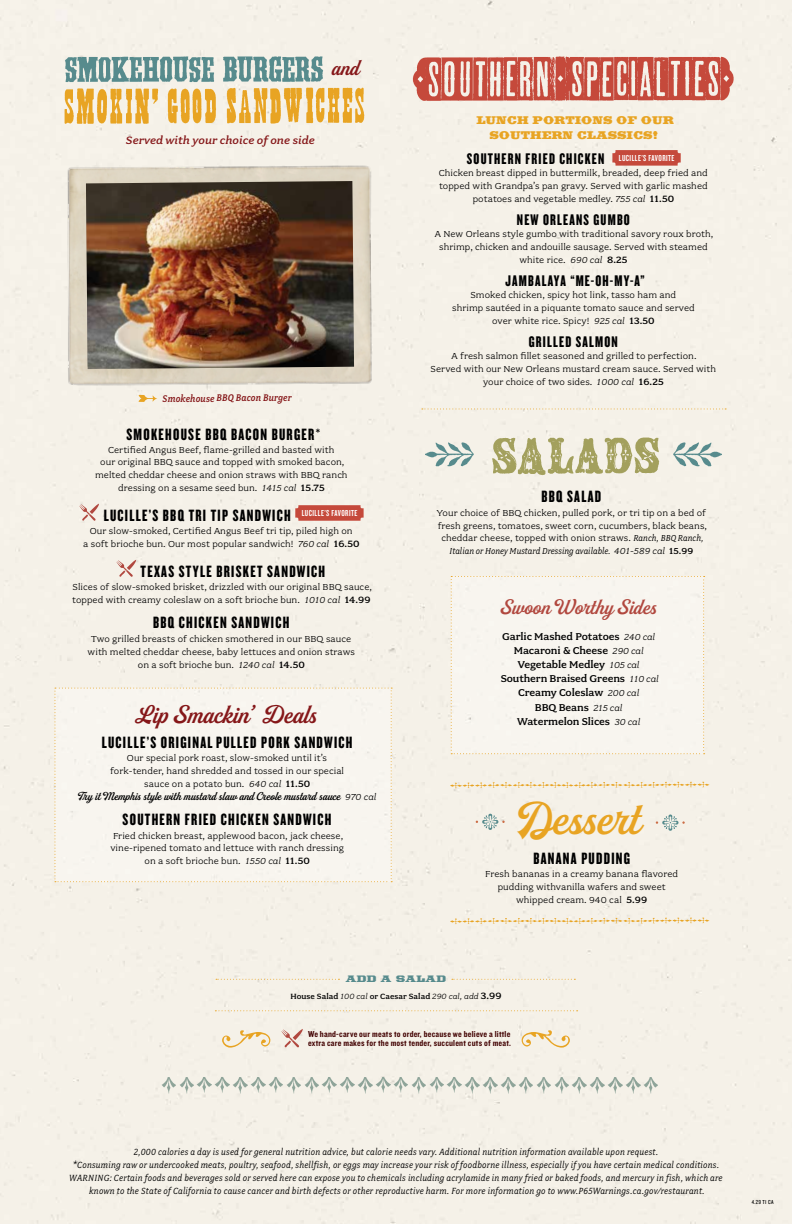
<style>
.page{position:relative;width:792px;height:1224px;background:#fff}
.page>*{position:absolute;margin:0;border:0;box-sizing:border-box;transform-origin:0 0}
.t1{font:48px "Buinton";color:#e8a423}
.t2{font:26.7px "Buinton";color:#851719}
.t3{font:22.7px "Buinton";color:#851719}
.t4{font:22px "Buinton";color:#b1483f}
.t5{font:17px "Knockout HTF68 Full Featherwt";letter-spacing:.075em;color:#000}
.t6{font:16px "Knockout HTF68 Full Featherwt";letter-spacing:.075em;color:#000}
.t7{font:13px "LHF Big Dog 1 Base";letter-spacing:-.01em;color:#578b8d}
.t8{font:12px "Buinton";letter-spacing:.005em;color:#000}
.t9{font:12px/14.4px "Cg Davison Americana";letter-spacing:.005em;color:#e8a423;text-align:center}
.t10{font:italic 500 12px "Fairplex Wide";letter-spacing:.005em;color:#851719}
.t11{font:500 11.1px/14.1px "Fairplex Wide";letter-spacing:-.01em;color:#000;text-align:center}
.t12{font:italic 500 10.8px "Fairplex Narrow";color:#851719}
.t13{font:italic 10px/13px "Fairplex Narrow";letter-spacing:.02em;color:#000;text-align:center}
.t14{font:9.8px/12.9px "Fairplex Wide";letter-spacing:.005em;color:#000;text-align:center}
.t15{font:italic 9.8px "Fairplex Narrow";letter-spacing:.005em;color:#000}
.t16{font:9px/9.7px "Knockout HTF50 Welterweight";letter-spacing:.02em;color:#410000}
.t17{font:500 8.5px "Fairplex Wide";letter-spacing:.005em;color:#000}
.t18{font:6px "Knockout HTF29 Junior Liteweight";color:#000}
.s1{font-style:italic}
.s2{font-weight:500;font-size:10.2px}
.s3{font-family:"Fairplex Wide";font-style:italic;font-size:9.8px}
.s4{font-family:"Fairplex Narrow";font-style:italic}
.s5{font-family:"Fairplex Wide"}
.s6{font-family:"Fairplex Wide";font-weight:500;font-style:normal}
.s7{font-weight:400;font-style:italic;font-size:9.8px}
.s8{font-weight:400;font-style:italic}
.s9{font-size:10.2px}
</style>
<div class="page">
<div style="left:54px;top:688px;width:338px;height:194px;background:#f8f5ef"></div>
<svg style="left:422px;top:408px;width:304px;height:1px"></svg>
<svg style="left:79px;top:504px;width:20px;height:17px"></svg>
<svg style="left:295px;top:505px;width:69px;height:16px"></svg>
<svg style="left:116px;top:560px;width:20px;height:17px"></svg>
<svg style="left:612px;top:150px;width:69px;height:16px"></svg>
<img style="left:63px;top:55px;width:262px;height:30px">
<img style="left:61px;top:85px;width:307px;height:39px">
<img style="left:411px;top:55px;width:325px;height:49px">
<img style="left:674px;top:441px;width:48px;height:26px">
<img style="left:425px;top:441px;width:48px;height:26px">
<img style="left:487px;top:432px;width:174px;height:48px">
<svg style="left:139px;top:396px;width:18px;height:6px"></svg>
<img style="left:52px;top:160px;width:329px;height:236px">
<img style="left:86px;top:181px;width:268px;height:188px">
<img style="left:572px;top:1077px;width:15px;height:16px">
<img style="left:393px;top:1076px;width:16px;height:17px">
<img style="left:268px;top:1076px;width:16px;height:17px">
<img style="left:625px;top:1077px;width:16px;height:16px">
<img style="left:447px;top:1076px;width:15px;height:17px">
<img style="left:518px;top:1077px;width:16px;height:16px">
<img style="left:340px;top:1076px;width:15px;height:17px">
<img style="left:215px;top:1076px;width:15px;height:17px">
<img style="left:590px;top:1077px;width:15px;height:16px">
<img style="left:411px;top:1077px;width:16px;height:16px">
<img style="left:286px;top:1077px;width:16px;height:16px">
<img style="left:483px;top:1077px;width:15px;height:16px">
<img style="left:304px;top:1077px;width:16px;height:16px">
<img style="left:179px;top:1077px;width:16px;height:16px">
<img style="left:161px;top:1077px;width:16px;height:16px">
<img style="left:643px;top:1077px;width:16px;height:16px">
<img style="left:465px;top:1077px;width:15px;height:16px">
<img style="left:536px;top:1077px;width:16px;height:16px">
<img style="left:358px;top:1077px;width:15px;height:16px">
<img style="left:233px;top:1077px;width:15px;height:16px">
<img style="left:554px;top:1077px;width:16px;height:16px">
<img style="left:376px;top:1076px;width:15px;height:17px">
<img style="left:251px;top:1076px;width:15px;height:17px">
<img style="left:608px;top:1077px;width:15px;height:16px">
<img style="left:429px;top:1076px;width:16px;height:17px">
<img style="left:501px;top:1077px;width:15px;height:16px">
<img style="left:322px;top:1076px;width:15px;height:17px">
<img style="left:197px;top:1076px;width:15px;height:17px">
<div style="left:451px;top:576px;width:254px;height:178px;background:#f8f5ef"></div>
<svg style="left:222px;top:1030px;width:48px;height:18px"></svg>
<svg style="left:522px;top:1030px;width:48px;height:18px"></svg>
<svg style="left:281px;top:1029px;width:22px;height:18px"></svg>
<svg style="left:452px;top:979px;width:123px;height:1px"></svg>
<svg style="left:216px;top:979px;width:123px;height:1px"></svg>
<svg style="left:215px;top:1010px;width:363px;height:1px"></svg>
<svg style="left:476px;top:814px;width:29px;height:16px"></svg>
<svg style="left:656px;top:815px;width:29px;height:16px"></svg>
<svg style="left:450px;top:781px;width:259px;height:7px;background:#f2e2c4"></svg>
<svg style="left:450px;top:917px;width:259px;height:7px;background:#f2e2c4"></svg>
<h3 class="t3" style="left:331px;top:55px;width:29px">and</h3>
<p class="t10" style="left:126px;top:134px;width:191px">Served with your choice of one side</p>
<p class="t12" style="left:162px;top:393px;width:130px;rotate:-1deg">Smokehouse BBQ Bacon Burger</p>
<h3 class="t5" style="left:126px;top:426px;width:195px">SMOKEHOUSE BBQ BACON BURGER*</h3>
<p class="t14" style="left:95px;top:443px;width:254px">Certified Angus Beef, flame-grilled and basted with<br>our original BBQ sauce and topped with smoked bacon, melted cheddar cheese and onion straws with BBQ ranch dressing on a sesame seed bun. <span class="s1">1415 cal</span> <span class="s2">15.75</span></p>
<h3 class="t5" style="left:104px;top:506px;width:255px">LUCILLE’S BBQ TRI TIP SANDWICH <sup>LUCILLE'S</sup> <sup>FAVORITE</sup></h3>
<p class="t14" style="left:83px;top:525px;width:278px">Our slow-smoked, Certified Angus Beef tri tip, piled high on<br>a soft brioche bun. Our most popular sandwich! <span class="s1">760 cal</span> <span class="s2">16.50</span></p>
<h3 class="t5" style="left:141px;top:563px;width:186px">TEXAS STYLE BRISKET SANDWICH</h3>
<p class="t14" style="left:72px;top:581px;width:301px;text-align:left">Slices of slow-smoked brisket, drizzled with our original BBQ sauce, topped with creamy coleslaw on a soft brioche bun. <span class="s1">1010 cal</span> <span class="s2">14.99</span></p>
<h3 class="t5" style="left:153px;top:614px;width:138px">BBQ CHICKEN SANDWICH</h3>
<p class="t14" style="left:88px;top:632px;width:269px">Two grilled breasts of chicken smothered in our BBQ sauce with melted cheddar cheese, baby lettuces and onion straws on a soft brioche bun. <span class="s1">1240 cal</span> <span class="s2">14.50</span></p>
<h2 class="t2" style="left:135px;top:699px;width:184px">Lip Smackin’ Deals</h2>
<h3 class="t5" style="left:102px;top:734px;width:252px">LUCILLE’S ORIGINAL PULLED PORK SANDWICH</h3>
<p class="t14" style="left:110px;top:752px;width:235px">Our special pork roast, slow-smoked until it’s fork-tender, hand shredded and tossed in our special sauce on a potato bun. <span class="s1">640 cal</span> <span class="s2">11.50</span></p>
<p class="t8" style="left:78px;top:789px;width:300px">Try it Memphis style with mustard slaw and Creole mustard sauce <span class="s3">970 cal</span></p>
<h3 class="t5" style="left:123px;top:811px;width:210px">SOUTHERN FRIED CHICKEN SANDWICH</h3>
<p class="t14" style="left:110px;top:829px;width:235px">Fried chicken breast, applewood bacon, jack cheese, vine-ripened tomato and lettuce with ranch dressing on a soft brioche bun. <span class="s1">1550 cal</span> <span class="s2">11.50</span></p>
<p class="t9" style="left:476px;top:113px;width:199px">LUNCH PORTIONS OF OUR<br>SOUTHERN CLASSICS!</p>
<h3 class="t6" style="left:467px;top:150px;width:209px">SOUTHERN FRIED CHICKEN <sup>LUCILLE'S</sup> <sup>FAVORITE</sup></h3>
<p class="t14" style="left:439px;top:167px;width:271px">Chicken breast dipped in buttermilk, breaded, deep fried and topped with Grandpa’s pan gravy. Served with garlic mashed potatoes and vegetable medley. <span class="s1">755 cal</span> <span class="s2">11.50</span></p>
<h3 class="t6" style="left:517px;top:211px;width:114px">NEW ORLEANS GUMBO</h3>
<p class="t14" style="left:435px;top:228px;width:280px">A New Orleans style gumbo with traditional savory roux broth, shrimp, chicken and andouille sausage. Served with steamed white rice. <span class="s1">690 cal</span> <span class="s2">8.25</span></p>
<h3 class="t6" style="left:506px;top:272px;width:141px">JAMBALAYA “ME-OH-MY-A”</h3>
<p class="t14" style="left:452px;top:289px;width:244px">Smoked chicken, spicy hot link, tasso ham and<br>shrimp sautéed in a piquante tomato sauce and served over white rice. Spicy! <span class="s1">925 cal</span> <span class="s2">13.50</span></p>
<h3 class="t6" style="left:529px;top:333px;width:90px">GRILLED SALMON</h3>
<p class="t14" style="left:431px;top:350px;width:287px">A fresh salmon fillet seasoned and grilled to perfection.<br>Served with our New Orleans mustard cream sauce. Served with your choice of two sides. <span class="s1">1000 cal</span> <span class="s2">16.25</span></p>
<h3 class="t5" style="left:542px;top:488px;width:61px">BBQ SALAD</h3>
<p class="t14" style="left:437px;top:506px;width:272px">Your choice of BBQ chicken, pulled pork, or tri tip on a bed of fresh greens, tomatoes, sweet corn, cucumbers, black beans, cheddar cheese, topped with onion straws. <span class="s4">Ranch, BBQ Ranch,</span></p>
<p class="t15" style="left:450px;top:546px;width:245px">Italian or Honey Mustard Dressing available. <span class="s5">401-589 cal</span> <span class="s6">15.99</span></p>
<h3 class="t4" style="left:500px;top:595px;width:158px">Swoon Worthy Sides</h3>
<p class="t11" style="left:501px;top:630px;width:160px">Garlic Mashed Potatoes <span class="s7">240 cal<br></span>Macaroni &amp; Cheese <span class="s7">290 cal<br></span>Vegetable Medley <span class="s7">105 cal<br></span>Southern Braised Greens <span class="s7">110 cal<br></span>Creamy Coleslaw <span class="s7">200 cal<br></span>BBQ Beans <span class="s7">215 cal<br></span>Watermelon Slices <span class="s7">30 cal</span></p>
<h1 class="t1" style="left:516px;top:791px;width:125px">Dessert</h1>
<h3 class="t5" style="left:533px;top:850px;width:98px">BANANA PUDDING</h3>
<p class="t14" style="left:485px;top:867px;width:194px">Fresh bananas in a creamy banana flavored pudding withvanilla wafers and sweet whipped cream. 940 cal <span class="s2">5.99</span></p>
<h3 class="t7" style="left:346px;top:972px;width:102px">ADD A SALAD</h3>
<p class="t17" style="left:290px;top:992px;width:213px">House Salad <span class="s8">100 cal</span> or Caesar Salad <span class="s8">290 cal, add</span> <span class="s9">3.99</span></p>
<p class="t16" style="left:308px;top:1029px;width:204px">We hand-carve our meats to order, because we believe a little extra care makes for the most tender, succulent cuts of meat.</p>
<p class="t13" style="left:134px;top:1145px;width:526px">2,000 calories a day is used for general nutrition advice, but calorie needs vary. Additional nutrition information available upon request.</p>
<p class="t13" style="left:69px;top:1158px;width:655px">*Consuming raw or undercooked meats, poultry, seafood, shellfish, or eggs may increase your risk of foodborne illness, especially if you have certain medical conditions.<br>WARNING: Certain foods and beverages sold or served here can expose you to chemicals including acrylamide in many fried or baked foods, and mercury in fish, which are known to the State of California to cause cancer and birth defects or other reproductive harm. For more information go to www.P65Warnings.ca.gov/restaurant.</p>
<p class="t18" style="left:752px;top:1199px;width:23px">4.29 T1 CA</p>
</div>
